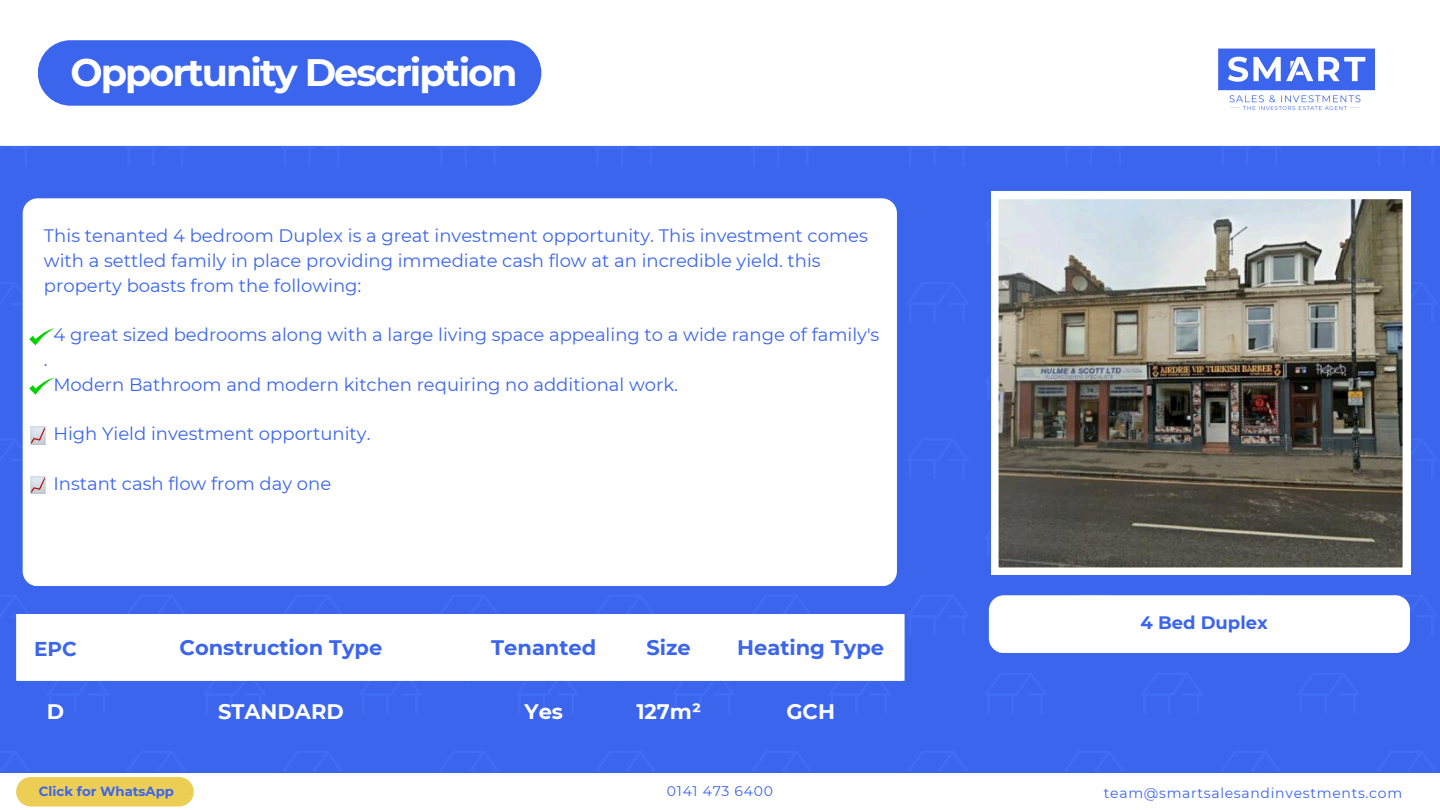
<style>
.page{position:relative;width:1440px;height:810px;background:#3b65ed}
.page>*{position:absolute;margin:0;border:0;box-sizing:border-box;transform-origin:0 0}
.t1{font:700 38.2px "Montserrat";letter-spacing:-.05em;color:#fff}
.t2{font:700 21px "Montserrat";color:#3b65ed}
.t3{font:700 21px "Montserrat";color:#fff}
.t4{font:700 20px "Montserrat";color:#3b65ed}
.t5{font:18px/24.8px "Montserrat";color:#3b65ed}
.t6{font:700 18px "Montserrat";color:#3b65ed}
.t7{font:14px "Montserrat";letter-spacing:.05em;color:#3b65ed}
.t8{font:700 13.3px "Montserrat";color:#3b65ed}
</style>
<div class="page">
<div style="left:0;top:0;width:1440px;height:146px;background:#fff"></div>
<div style="left:38px;top:40px;width:503px;height:66px;background:#3b65ed;border-radius:33px"></div>
<hr style="left:728px;top:693px;width:2px;height:20px;background:#416cf4">
<hr style="left:884px;top:693px;width:3px;height:20px;background:#416cf4">
<hr style="left:1040px;top:693px;width:3px;height:20px;background:#416cf4">
<hr style="left:1197px;top:693px;width:2px;height:20px;background:#416cf4">
<hr style="left:962px;top:615px;width:3px;height:20px;background:#416cf4">
<hr style="left:962px;top:459px;width:3px;height:20px;background:#416cf4">
<hr style="left:962px;top:303px;width:3px;height:20px;background:#416cf4">
<hr style="left:650px;top:146px;width:2px;height:20px;background:#416cf4">
<hr style="left:806px;top:146px;width:3px;height:20px;background:#416cf4">
<hr style="left:962px;top:146px;width:3px;height:20px;background:#416cf4">
<hr style="left:1119px;top:146px;width:2px;height:20px;background:#416cf4">
<hr style="left:1353px;top:693px;width:3px;height:20px;background:#416cf4">
<svg style="left:1410px;top:438px;width:1px;height:41px"></svg>
<hr style="left:1431px;top:459px;width:3px;height:20px;background:#416cf4">
<svg style="left:1410px;top:282px;width:1px;height:41px"></svg>
<hr style="left:1431px;top:303px;width:3px;height:20px;background:#416cf4">
<hr style="left:1275px;top:146px;width:2px;height:20px;background:#416cf4">
<hr style="left:1431px;top:146px;width:3px;height:20px;background:#416cf4">
<img style="left:991px;top:192px;width:419px;height:383px">
<hr style="left:103px;top:693px;width:2px;height:20px;background:#416cf4">
<hr style="left:259px;top:693px;width:2px;height:20px;background:#416cf4">
<hr style="left:415px;top:693px;width:3px;height:20px;background:#416cf4">
<hr style="left:572px;top:693px;width:2px;height:20px;background:#416cf4">
<svg style="left:22px;top:438px;width:1px;height:23px"></svg>
<svg style="left:22px;top:282px;width:1px;height:23px"></svg>
<hr style="left:25px;top:146px;width:2px;height:20px;background:#416cf4">
<hr style="left:181px;top:146px;width:2px;height:20px;background:#416cf4">
<hr style="left:337px;top:146px;width:3px;height:20px;background:#416cf4">
<hr style="left:493px;top:146px;width:3px;height:20px;background:#416cf4">
<div style="left:23px;top:198px;width:874px;height:388px;background:#fff"></div>
<img style="left:1219px;top:37px;width:156px;height:88px">
<div style="left:0;top:773px;width:1440px;height:37px;background:#fff"></div>
<svg style="left:16px;top:777px;width:178px;height:30px;background:#edd05c"></svg>
<div style="left:19px;top:617px;width:883px;height:64px;background:#fff"></div>
<hr style="left:16px;top:617px;width:3px;height:64px;background:#fff">
<hr style="left:92px;top:617px;width:3px;height:64px;background:#fff">
<hr style="left:467px;top:617px;width:3px;height:64px;background:#fff">
<hr style="left:618px;top:617px;width:3px;height:64px;background:#fff">
<hr style="left:717px;top:617px;width:3px;height:64px;background:#fff">
<hr style="left:902px;top:617px;width:3px;height:64px;background:#fff">
<hr style="left:16px;top:614px;width:889px;height:3px;background:#fff">
<div style="left:989px;top:595px;width:421px;height:58px;background:#fff"></div>
<img style="left:29px;top:476px;width:17px;height:18px">
<img style="left:29px;top:427px;width:17px;height:17px">
<div style="left:29px;top:360px;width:80px;height:41px;background:#fff"></div>
<svg style="left:29px;top:328px;width:26px;height:17px"></svg>
<p class="t1" style="left:70px;top:49px;width:449px">Opportunity Description</p>
<p class="t5" style="left:44px;top:224px;width:825px">This tenanted 4 bedroom Duplex is a great investment opportunity. This investment comes with a settled family in place providing immediate cash flow at an incredible yield. this property boasts from the following:</p>
<p class="t5" style="left:53px;top:323px;width:828px">4 great sized bedrooms along with a large living space appealing to a wide range of family's</p>
<p class="t5" style="left:44px;top:347px;width:5px">.</p>
<p class="t5" style="left:53px;top:372px;width:626px">Modern Bathroom and modern kitchen requiring no additional work.</p>
<p class="t5" style="left:53px;top:422px;width:319px">High Yield investment opportunity.</p>
<p class="t5" style="left:53px;top:471px;width:279px">Instant cash flow from day one</p>
<p class="t4" style="left:34px;top:637px;width:44px">EPC</p>
<p class="t2" style="left:180px;top:635px;width:204px">Construction Type</p>
<p class="t2" style="left:491px;top:635px;width:107px">Tenanted</p>
<p class="t2" style="left:647px;top:635px;width:46px">Size</p>
<p class="t2" style="left:737px;top:635px;width:149px">Heating Type</p>
<p class="t3" style="left:47px;top:699px;width:19px">D</p>
<p class="t3" style="left:218px;top:699px;width:127px">STANDARD</p>
<p class="t3" style="left:525px;top:699px;width:40px">Yes</p>
<p class="t3" style="left:636px;top:699px;width:66px">127m²</p>
<p class="t3" style="left:786px;top:699px;width:50px">GCH</p>
<p class="t6" style="left:1141px;top:612px;width:129px">4 Bed Duplex</p>
<p class="t8" style="left:39px;top:783px;width:137px">Click for WhatsApp</p>
<p class="t7" style="left:1104px;top:785px;width:300px">team@smartsalesandinvestments.com</p>
<p class="t7" style="left:667px;top:783px;width:108px">0141 473 6400</p>
</div>
